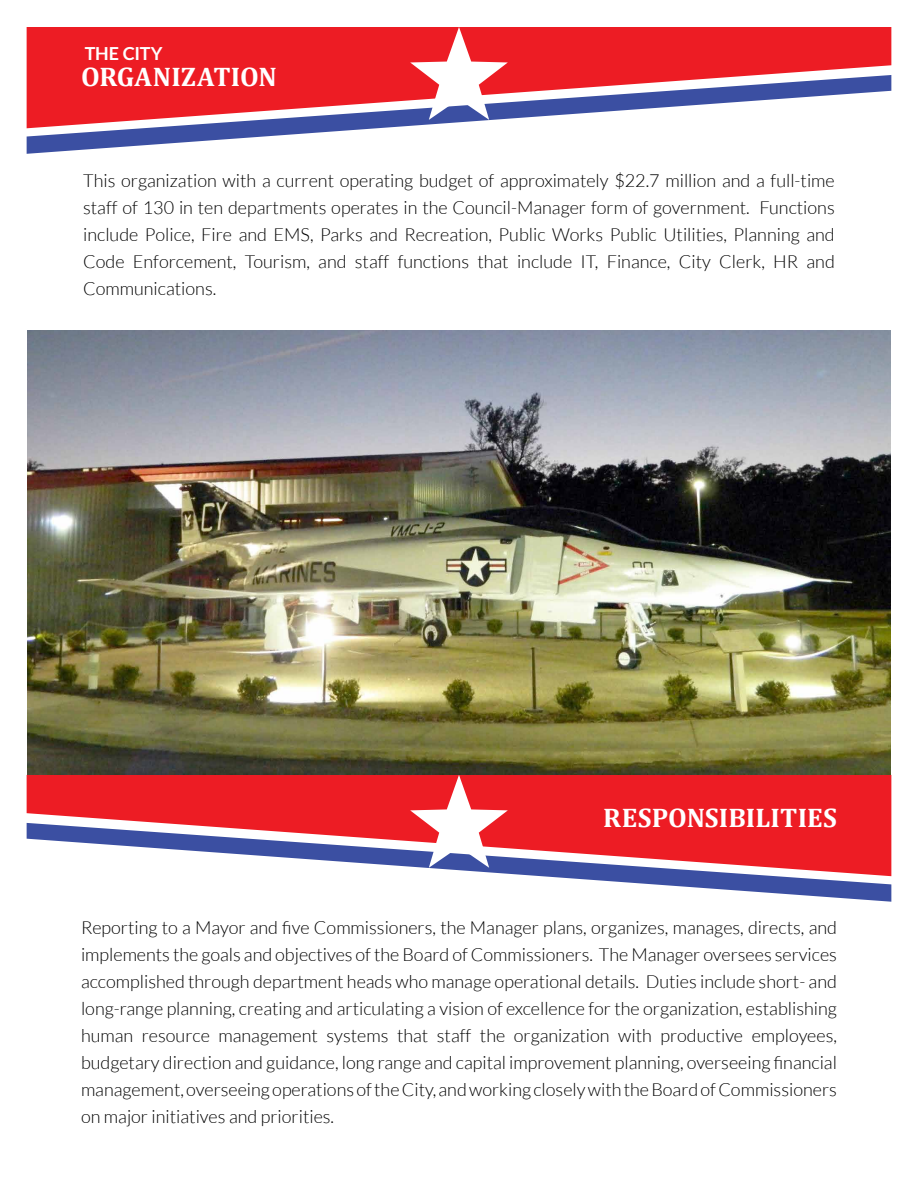
<style>
.page{position:relative;width:918px;height:1188px;background:#fff}
.page>*{position:absolute;margin:0;border:0;box-sizing:border-box;transform-origin:0 0}
.t1{font:700 27px "Cambria";letter-spacing:.005em;color:#fff}
.t2{font:300 18px/27px "Lato";color:#000;text-align:justify}
.t3{font:700 18px "Lato";letter-spacing:-.01em;color:#fff}
</style>
<div class="page">
<div style="left:27px;top:27px;width:864px;height:48px;background:#ed1c24"></div>
<svg style="left:27px;top:75px;width:864px;height:79px"></svg>
<svg style="left:410px;top:27px;width:98px;height:93px"></svg>
<div style="left:27px;top:775px;width:864px;height:48px;background:#ed1c24"></div>
<svg style="left:27px;top:823px;width:864px;height:79px"></svg>
<svg style="left:410px;top:775px;width:98px;height:93px"></svg>
<img style="left:27px;top:330px;width:864px;height:445px">
<p class="t3" style="left:85px;top:43px;width:79px">THE CITY</p>
<h1 class="t1" style="left:81px;top:58px;width:197px">ORGANIZATION</h1>
<p class="t2" style="left:83px;top:167px;width:753px">This organization with a current operating budget of approximately $22.7 million and a full-time staff of 130 in ten departments operates in the Council-Manager form of government. Functions include Police, Fire and EMS, Parks and Recreation, Public Works Public Utilities, Planning and Code Enforcement, Tourism, and staff functions that include IT, Finance, City Clerk, HR and Communications.</p>
<h1 class="t1" style="left:603px;top:798px;width:235px">RESPONSIBILITIES</h1>
<p class="t2" style="left:81px;top:914px;width:757px">Reporting to a Mayor and five Commissioners, the Manager plans, organizes, manages, directs, and implements the goals and objectives of the Board of Commissioners. The Manager oversees services accomplished through department heads who manage operational details. Duties include short- and long-range planning, creating and articulating a vision of excellence for the organization, establishing human resource management systems that staff the organization with productive employees, budgetary direction and guidance, long range and capital improvement planning, overseeing financial management, overseeing operations of the City, and working closely with the Board of Commissioners on major initiatives and priorities.</p>
</div>
